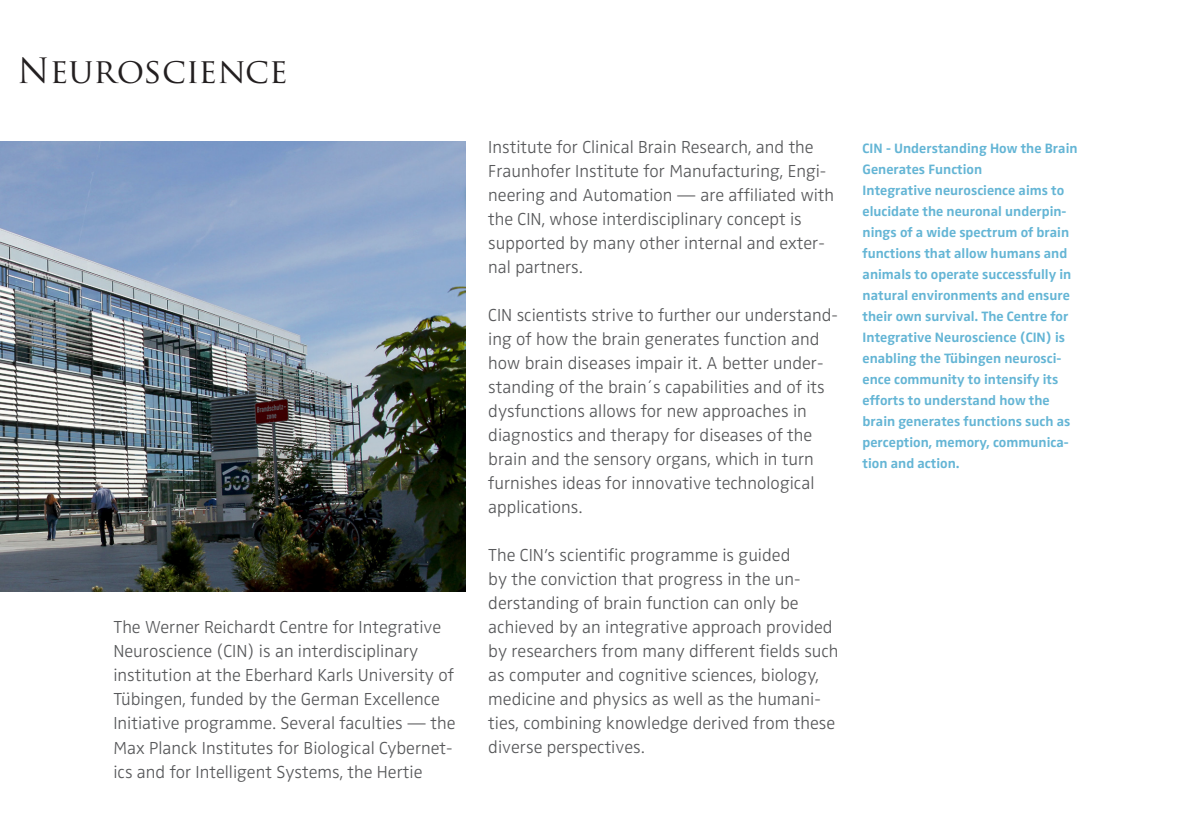
<style>
.page{position:relative;width:1191px;height:840px;background:#fff}
.page>*{position:absolute;margin:0;border:0;box-sizing:border-box;transform-origin:0 0}
.t1{font:34px "Trajan Pro";color:#231f20}
.t2{font:300 18px/24px "Zwo OT";color:#57585a}
.t3{font:700 14px/21px "Zwo OT";color:#64b5d5}
</style>
<div class="page">
<img style="left:0;top:141px;width:465px;height:450px">
<h1 class="t1" style="left:18px;top:49px;width:272px">Neuroscience</h1>
<p class="t2" style="left:113px;top:615px;width:343px">The Werner Reichardt Centre for Integrative Neuroscience (CIN) is an interdisciplinary institution at the Eberhard Karls University of Tübingen, funded by the German Excellence Initiative programme. Several faculties — the Max Planck Institutes for Biological Cybernet&shy;ics and for Intelligent Systems, the Hertie</p>
<p class="t2" style="left:488px;top:135px;width:347px">Institute for Clinical Brain Research, and the Fraunhofer Institute for Manufacturing, Engi&shy;neering and Automation — are affiliated with the CIN, whose interdisciplinary concept is supported by many other internal and exter&shy;nal partners.</p>
<p class="t2" style="left:488px;top:303px;width:351px">CIN scientists strive to further our understand&shy;ing of how the brain generates function and how brain diseases impair it. A better under&shy;standing of the brain´s capabilities and of its dysfunctions allows for new approaches in diagnostics and therapy for diseases of the brain and the sensory organs, which in turn furnishes ideas for innovative technological applications.</p>
<p class="t2" style="left:488px;top:543px;width:352px">The CIN’s scientific programme is guided<br>by the conviction that progress in the un&shy;derstanding of brain function can only be achieved by an integrative approach provided by researchers from many different fields such as computer and cognitive sciences, biology, medicine and physics as well as the humani&shy;ties, combining knowledge derived from these diverse perspectives.</p>
<p class="t3" style="left:862px;top:138px;width:216px">CIN - Understanding How the Brain<br>Generates Function<br>Integrative neuroscience aims to elucidate the neuronal underpin&shy;nings of a wide spectrum of brain functions that allow humans and animals to operate successfully in natural environments and ensure their own survival. The Centre for<br>Integrative Neuroscience (CIN) is enabling the Tübingen neurosci&shy;ence community to intensify its efforts to understand how the brain generates functions such as perception, memory, communica&shy;tion and action.</p>
</div>
